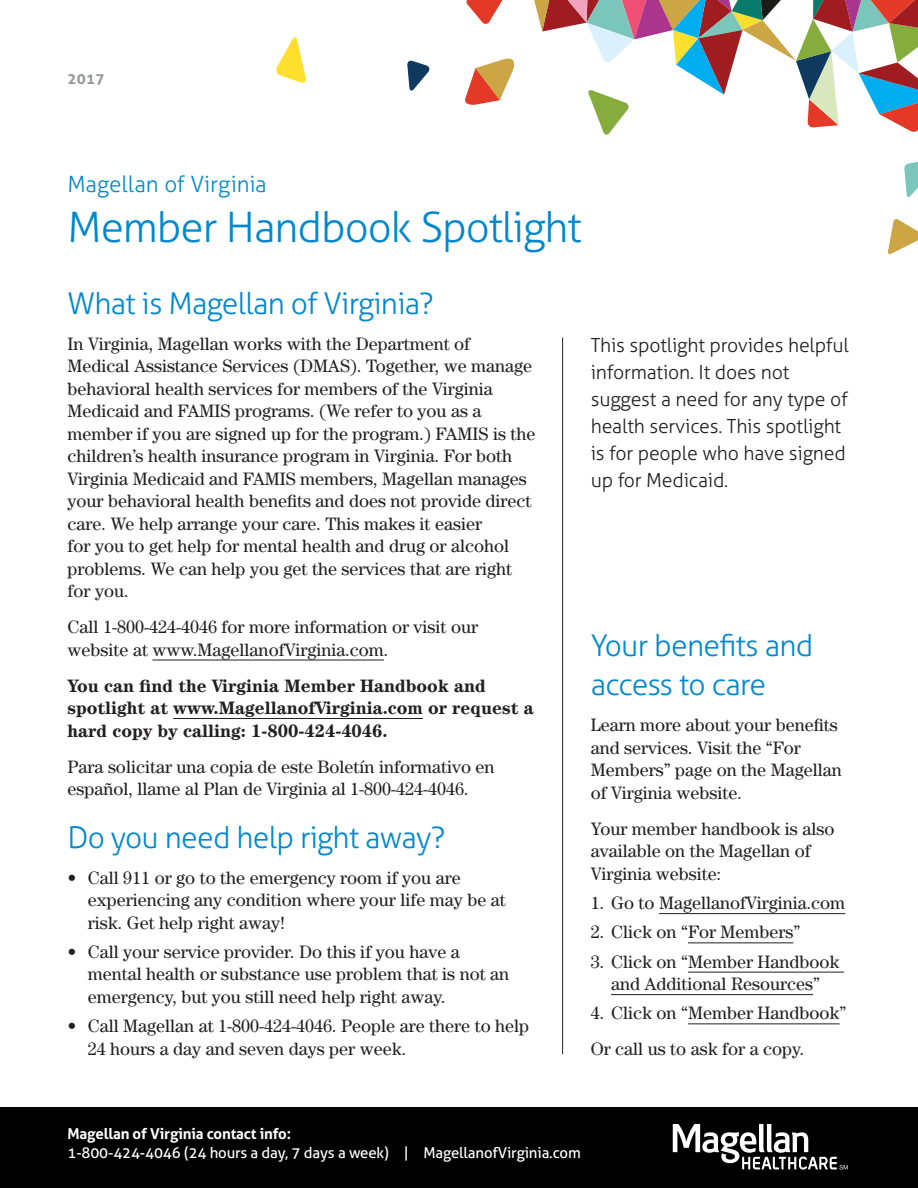
<style>
.page{position:relative;width:918px;height:1188px;background:#fff}
.page>*{position:absolute;margin:0;border:0;box-sizing:border-box;transform-origin:0 0}
.t1{font:300 42px "Aller";letter-spacing:-.025em;color:#0088ce}
.t2{font:300 30px "Aller";letter-spacing:-.025em;color:#0088ce}
.t3{font:300 22.5px "Aller";color:#0088ce}
.t4{font:300 19.5px/27px "Aller";letter-spacing:-.01em;color:#231f20}
.t5{font:18px/22.5px "Century";color:#231f20}
.t6{font:700 18px/22.5px "Century";color:#231f20}
.t7{font:15px "Aller";letter-spacing:-.01em;color:#fff}
.t8{font:700 15px "Aller";letter-spacing:-.01em;color:#fff}
.t9{font:700 15px "Aller";color:#949698}
</style>
<div class="page">
<svg style="left:888px;top:219px;width:30px;height:36px"></svg>
<svg style="left:904px;top:161px;width:14px;height:37px"></svg>
<svg style="left:466px;top:0;width:37px;height:24px"></svg>
<svg style="left:407px;top:60px;width:23px;height:31px"></svg>
<svg style="left:534px;top:0;width:384px;height:135px"></svg>
<svg style="left:465px;top:58px;width:50px;height:47px"></svg>
<svg style="left:276px;top:37px;width:30px;height:46px"></svg>
<div style="left:0;top:1107px;width:918px;height:81px;background:#000"></div>
<hr style="left:152px;top:660px;width:232px;height:1px;background:#231f20">
<hr style="left:173px;top:718px;width:250px;height:1px;background:#231f20">
<hr style="left:562px;top:337px;width:1px;height:717px;background:#231f20">
<hr style="left:659px;top:913px;width:186px;height:1px;background:#231f20">
<hr style="left:688px;top:943px;width:106px;height:1px;background:#231f20">
<hr style="left:688px;top:972px;width:156px;height:1px;background:#231f20">
<hr style="left:611px;top:994px;width:202px;height:1px;background:#231f20">
<hr style="left:688px;top:1024px;width:152px;height:1px;background:#231f20">
<svg style="left:673px;top:1124px;width:175px;height:46px"></svg>
<p class="t9" style="left:68px;top:70px;width:39px">2017</p>
<p class="t3" style="left:68px;top:170px;width:201px">Magellan of Virginia</p>
<h1 class="t1" style="left:68px;top:202px;width:516px">Member Handbook Spotlight</h1>
<h2 class="t2" style="left:68px;top:285px;width:368px">What is Magellan of Virginia?</h2>
<p class="t5" style="left:68px;top:332px;width:470px">In Virginia, Magellan works with the Department of Medical Assistance Services (DMAS). Together, we manage behavioral health services for members of the Virginia Medicaid and FAMIS programs. (We refer to you as a member if you are signed up for the program.) FAMIS is the children’s health insurance program in Virginia. For both Virginia Medicaid and FAMIS members, Magellan manages</p>
<p class="t5" style="left:68px;top:489px;width:466px">your behavioral health benefits and does not provide direct</p>
<p class="t5" style="left:68px;top:512px;width:446px">care. We help arrange your care. This makes it easier<br>for you to get help for mental health and drug or alcohol problems. We can help you get the services that are right for you.</p>
<p class="t5" style="left:68px;top:615px;width:412px">Call 1-800-424-4046 for more information or visit our website at www.MagellanofVirginia.com.</p>
<p class="t6" style="left:68px;top:674px;width:468px">You can find the Virginia Member Handbook and spotlight at www.MagellanofVirginia.com or request a hard copy by calling: 1-800-424-4046.</p>
<p class="t5" style="left:68px;top:755px;width:429px">Para solicitar una copia de este Boletín informativo en español, llame al Plan de Virginia al 1-800-424-4046.</p>
<h2 class="t2" style="left:68px;top:819px;width:379px">Do you need help right away?</h2>
<p class="t5" style="left:88px;top:866px;width:420px;text-indent:-20px">• Call 911 or go to the emergency room if you are experiencing any condition where your life may be at risk. Get help right away!</p>
<p class="t5" style="left:88px;top:940px;width:423px;text-indent:-20px">• Call your service provider. Do this if you have a mental health or substance use problem that is not an emergency, but you still need help right away.</p>
<p class="t5" style="left:88px;top:1014px;width:443px;text-indent:-20px">• Call Magellan at 1-800-424-4046. People are there to help<br>24 hours a day and seven days per week.</p>
<p class="t4" style="left:591px;top:331px;width:260px">This spotlight provides helpful information. It does not suggest a need for any type of health services. This spotlight is for people who have signed up for Medicaid.</p>
<p class="t2" style="left:591px;top:628px;width:224px">Your benefits and</p>
<h2 class="t2" style="left:591px;top:667px;width:177px">access to care</h2>
<p class="t5" style="left:591px;top:714px;width:249px">Learn more about your benefits</p>
<p class="t5" style="left:591px;top:736px;width:253px">and services. Visit the “For<br>Members” page on the Magellan of Virginia website.</p>
<p class="t5" style="left:591px;top:817px;width:245px">Your member handbook is also available on the Magellan of<br>Virginia website:</p>
<p class="t5" style="left:591px;top:891px;width:256px">1. Go to MagellanofVirginia.com</p>
<p class="t5" style="left:591px;top:921px;width:211px">2. Click on “For Members”</p>
<p class="t5" style="left:591px;top:950px;width:250px;text-align:center">3. Click on “Member Handbook and Additional Resources”</p>
<p class="t5" style="left:591px;top:1002px;width:257px">4. Click on “Member Handbook”</p>
<p class="t5" style="left:591px;top:1038px;width:215px">Or call us to ask for a copy.</p>
<p class="t8" style="left:68px;top:1124px;width:225px">Magellan of Virginia contact info:</p>
<p class="t7" style="left:68px;top:1144px;width:515px">1-800-424-4046 (24 hours a day, 7 days a week) | MagellanofVirginia.com</p>
</div>
